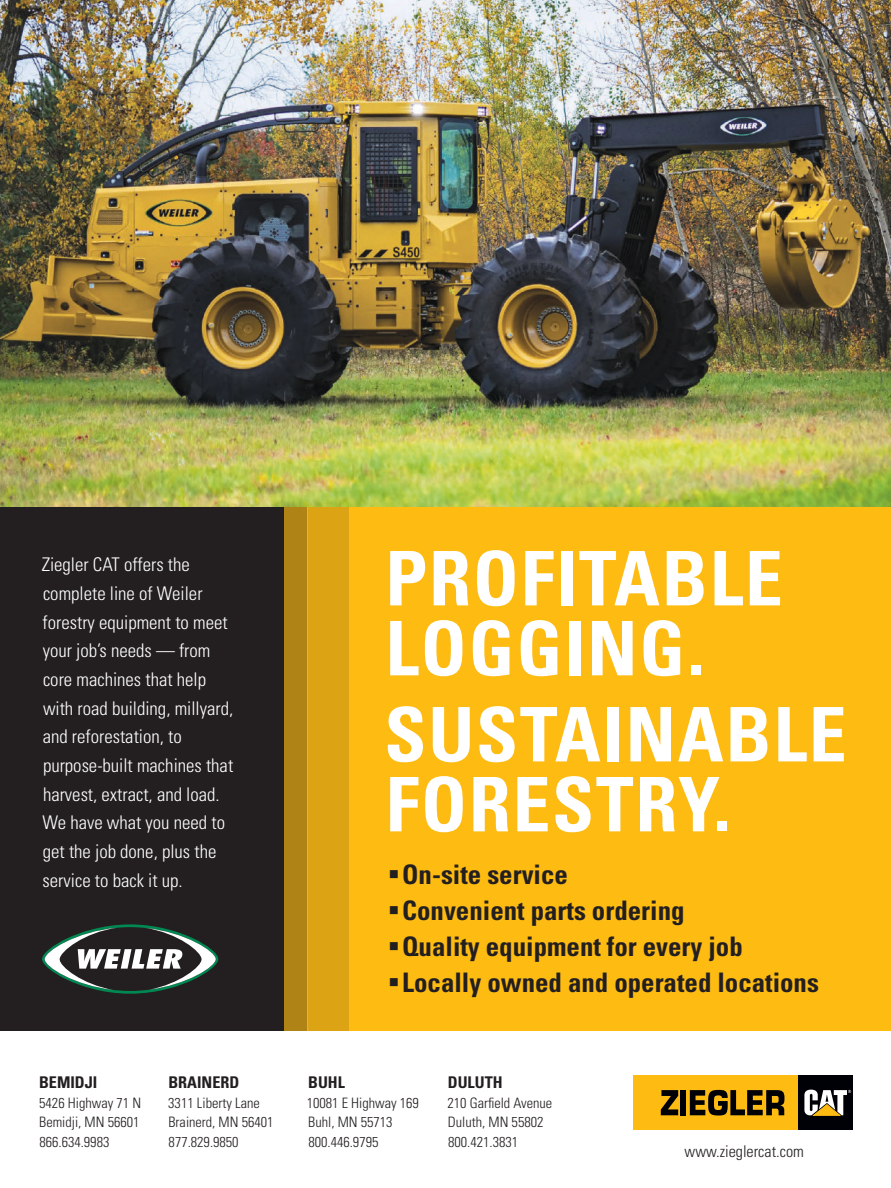
<style>
.page{position:relative;width:891px;height:1188px;background:#fff}
.page>*{position:absolute;margin:0;border:0;box-sizing:border-box;transform-origin:0 0}
.t1{font:700 condensed 75.3px/69.9px "Univers LT";letter-spacing:.025em;color:#fff}
.t2{font:700 condensed 26.85px/35.8px "Univers LT";color:#231f20}
.t3{font:300 condensed 18.9px/28.7px "Univers LT";color:#fff}
.t4{font:700 condensed 16.2px "Univers LT";color:#231f20}
.t5{font:300 condensed 16.2px "Univers LT";color:#231f20}
.t6{font:300 condensed 14.4px/19.6px "Univers LT";color:#231f20}
</style>
<div class="page">
<img style="left:0;top:0;width:891px;height:507px">
<div style="left:349px;top:507px;width:542px;height:524px;background:#febb12"></div>
<div style="left:633px;top:1075px;width:165px;height:55px;background:#febb12"></div>
<div style="left:798px;top:1075px;width:55px;height:55px;background:#000106"></div>
<svg style="left:804px;top:1090px;width:47px;height:26px"></svg>
<svg style="left:661px;top:1090px;width:17px;height:25px"></svg>
<div style="left:681px;top:1090px;width:5px;height:25px;background:#000106"></div>
<svg style="left:690px;top:1090px;width:94px;height:26px"></svg>
<div style="left:0;top:507px;width:349px;height:524px;background:#231f20"></div>
<svg style="left:42px;top:924px;width:176px;height:70px"></svg>
<div style="left:307px;top:507px;width:42px;height:524px;background:#dca314"></div>
<div style="left:284px;top:507px;width:23px;height:524px;background:#b08316"></div>
<p class="t3" style="left:42px;top:550px;width:193px">Ziegler CAT offers the complete line of Weiler forestry equipment to meet your job’s needs — from core machines that help with road building, millyard, and reforestation, to purpose-built machines that harvest, extract, and load.<br>We have what you need to get the job done, plus the service to back it up.</p>
<p class="t4" style="left:39px;top:1072px;width:60px">BEMIDJI</p>
<p class="t6" style="left:39px;top:1093px;width:103px;text-align:justify">5426 Highway 71 N Bemidji, MN 56601<br>866.634.9983</p>
<p class="t4" style="left:168px;top:1072px;width:72px">BRAINERD</p>
<p class="t6" style="left:168px;top:1093px;width:107px">3311 Liberty Lane<br>Brainerd, MN 56401<br>877.829.9850</p>
<h1 class="t1" style="left:385px;top:543px;width:399px">PROFITABLE<br>LOGGING.</h1>
<h1 class="t1" style="left:384px;top:699px;width:464px">SUSTAINABLE<br>FORESTRY.</h1>
<h2 class="t2" style="left:402px;top:857px;width:418px">On-site service<br>Convenient parts ordering<br>Quality equipment for every job<br>Locally owned and operated locations</h2>
<p class="t4" style="left:308px;top:1072px;width:38px">BUHL</p>
<p class="t6" style="left:307px;top:1093px;width:114px">10081 E Highway 169<br>Buhl, MN 55713<br>800.446.9795</p>
<p class="t4" style="left:448px;top:1072px;width:56px">DULUTH</p>
<p class="t6" style="left:447px;top:1093px;width:106px">210 Garfield Avenue<br>Duluth, MN 55802<br>800.421.3831</p>
<p class="t5" style="left:685px;top:1142px;width:121px">www.zieglercat.com</p>
</div>
